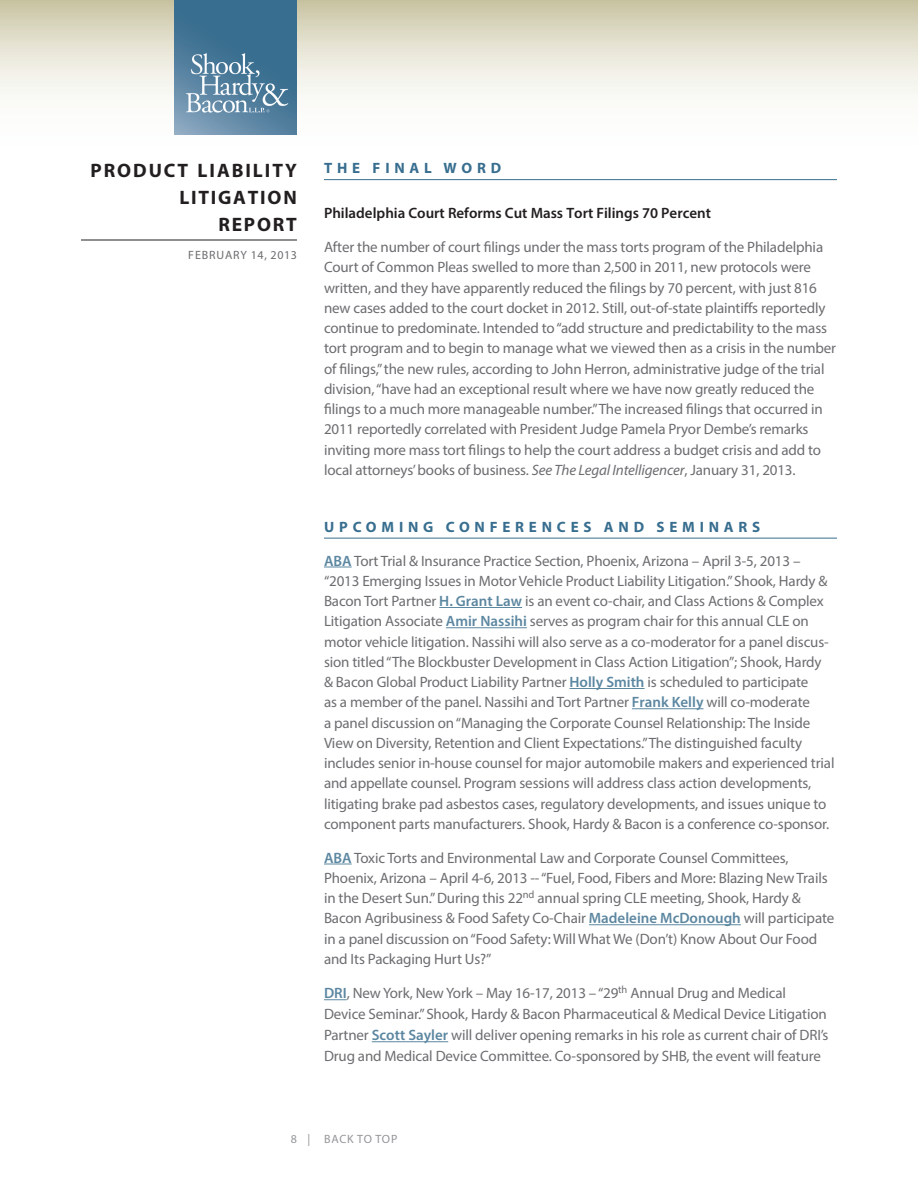
<style>
.page{position:relative;width:918px;height:1188px;background:#fff}
.page>*{position:absolute;margin:0;border:0;box-sizing:border-box;transform-origin:0 0}
.t1{font:700 19.5px/27px "Myriad Pro";letter-spacing:.095em;color:#231f20;text-align:right}
.Body{font:15px/20.2px "Myriad Pro";letter-spacing:-.01em;color:#6c6d70}
.Subhead{font:600 15px "Myriad Pro";color:#231f20}
.Head{font:700 15px "Myriad Pro";letter-spacing:.32em;color:#386e8f}
.t2{font:12px "Myriad Pro";letter-spacing:.07em;color:#6c6d70}
.t3{font:12px "Myriad Pro";letter-spacing:.06em;color:#939598}
.s1{font-style:italic}
.s2{font-weight:600;color:#5c87a1}
</style>
<div class="page">
<svg style="left:0;top:0;width:918px;height:135px"></svg>
<hr style="left:81px;top:240px;width:216px;height:1px;background:#231f20">
<img style="left:175px;top:0;width:122px;height:135px">
<hr style="left:324px;top:179px;width:513px;height:1px;background:#386e8f">
<hr style="left:324px;top:538px;width:513px;height:1px;background:#386e8f">
<svg style="left:324px;top:567px;width:28px;height:1px"></svg>
<hr style="left:439px;top:607px;width:83px;height:1px;background:#5c87a1">
<hr style="left:446px;top:627px;width:81px;height:1px;background:#5c87a1">
<hr style="left:570px;top:688px;width:75px;height:1px;background:#5c87a1">
<hr style="left:632px;top:708px;width:72px;height:1px;background:#5c87a1">
<svg style="left:324px;top:864px;width:28px;height:1px"></svg>
<hr style="left:589px;top:924px;width:152px;height:1px;background:#5c87a1">
<svg style="left:324px;top:999px;width:23px;height:1px"></svg>
<hr style="left:372px;top:1041px;width:76px;height:1px;background:#5c87a1">
<h1 class="t1" style="left:90px;top:156px;width:208px">PRODUCT LIABILITY<br>LITIGATION<br>REPORT</h1>
<p class="t2" style="left:188px;top:248px;width:110px">FEBRUARY 14, 2013</p>
<p class="Head" style="left:324px;top:158px;width:179px">THE FINAL WORD</p>
<p class="Subhead" style="left:324px;top:204px;width:389px">Philadelphia Court Reforms Cut Mass Tort Filings 70 Percent</p>
<p class="Body" style="left:324px;top:237px;width:514px">After the number of court filings under the mass torts program of the Philadelphia Court of Common Pleas swelled to more than 2,500 in 2011, new protocols were written, and they have apparently reduced the filings by 70 percent, with just 816 new cases added to the court docket in 2012. Still, out-of-state plaintiffs reportedly continue to predominate. Intended to “add structure and predictability to the mass tort program and to begin to manage what we viewed then as a crisis in the number of filings,” the new rules, according to John Herron, administrative judge of the trial division, “have had an exceptional result where we have now greatly reduced the filings to a much more manageable number.” The increased filings that occurred in 2011 reportedly correlated with President Judge Pamela Pryor Dembe’s remarks inviting more mass tort filings to help the court address a budget crisis and add to local attorneys’ books of business. <span class="s1">See The Legal Intelligencer</span>, January 31, 2013.</p>
<p class="Head" style="left:324px;top:517px;width:438px">UPCOMING CONFERENCES AND SEMINARS</p>
<p class="Body" style="left:324px;top:550px;width:512px"><span class="s2">ABA</span> Tort Trial &amp; Insurance Practice Section, Phoenix, Arizona – April 3-5, 2013 – “2013 Emerging Issues in Motor Vehicle Product Liability Litigation.” Shook, Hardy &amp; Bacon Tort Partner <span class="s2">H. Grant Law</span> is an event co-chair, and Class Actions &amp; Complex Litigation Associate <span class="s2">Amir Nassihi</span> serves as program chair for this annual CLE on motor vehicle litigation. Nassihi will also serve as a co-moderator for a panel discus&shy;sion titled “The Blockbuster Development in Class Action Litigation”; Shook, Hardy<br>&amp; Bacon Global Product Liability Partner <span class="s2">Holly Smith</span> is scheduled to participate<br>as a member of the panel. Nassihi and Tort Partner <span class="s2">Frank Kelly</span> will co-moderate<br>a panel discussion on “Managing the Corporate Counsel Relationship: The Inside View on Diversity, Retention and Client Expectations.” The distinguished faculty includes senior in-house counsel for major automobile makers and experienced trial and appellate counsel. Program sessions will address class action developments, litigating brake pad asbestos cases, regulatory developments, and issues unique to component parts manufacturers. Shook, Hardy &amp; Bacon is a conference co-sponsor.</p>
<p class="Body" style="left:324px;top:847px;width:512px"><span class="s2">ABA</span> Toxic Torts and Environmental Law and Corporate Counsel Committees, Phoenix, Arizona – April 4-6, 2013 -- “Fuel, Food, Fibers and More: Blazing New Trails in the Desert Sun.” During this 22<sup>nd</sup> annual spring CLE meeting, Shook, Hardy &amp; Bacon Agribusiness &amp; Food Safety Co-Chair <span class="s2">Madeleine McDonough</span> will participate in a panel discussion on “Food Safety: Will What We (Don’t) Know About Our Food and Its Packaging Hurt Us?”</p>
<p class="Body" style="left:324px;top:982px;width:506px;line-height:21px"><span class="s2">DRI</span>, New York, New York – May 16-17, 2013 – “29<sup>th</sup> Annual Drug and Medical Device Seminar.” Shook, Hardy &amp; Bacon Pharmaceutical &amp; Medical Device Litigation Partner <span class="s2">Scott Sayler</span> will deliver opening remarks in his role as current chair of DRI’s Drug and Medical Device Committee. Co-sponsored by SHB, the event will feature</p>
<p class="t3" style="left:291px;top:1132px;width:108px">8 | BACK TO TOP</p>
</div>
